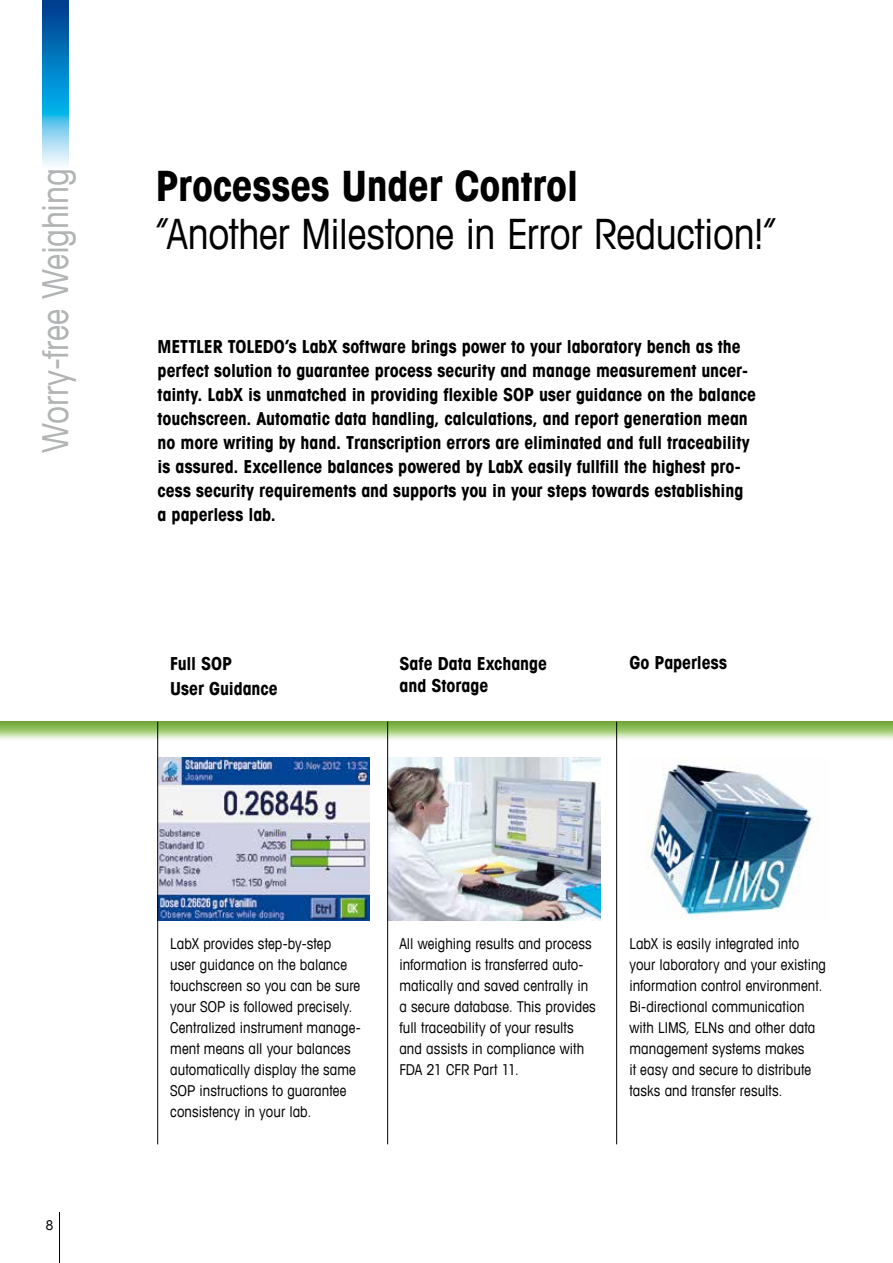
<style>
.page{position:relative;width:893px;height:1263px;background:#fff}
.page>*{position:absolute;margin:0;border:0;box-sizing:border-box;transform-origin:0 0}
.t1{font:condensed 42px "Avant Garde Com";letter-spacing:-.005em;color:#000}
.t2{font:700 condensed 42px "Avant Garde Com";letter-spacing:-.005em;color:#000}
.t3{font:condensed 36px "Avant Garde Com";letter-spacing:-.01em;color:#b1b3b4}
.t4{font:700 condensed 18px/24px "Avant Garde Com";letter-spacing:-.005em;color:#000}
.t5{font:condensed 15px/21px "Avant Garde Com";letter-spacing:.005em;color:#000}
.t6{font:condensed 13.5px "Avant Garde Com";color:#000}
</style>
<div class="page">
<hr style="left:59px;top:1212px;width:1px;height:51px;background:#000">
<img style="left:388px;top:757px;width:212px;height:164px">
<img style="left:158px;top:757px;width:212px;height:164px">
<div style="left:0;top:0;width:893px;height:742px;background:#6ab023;opacity:.5"></div>
<div style="left:0;top:0;width:893px;height:721px;background:#fff"></div>
<hr style="left:387px;top:722px;width:1px;height:422px;background:#000">
<hr style="left:616px;top:722px;width:1px;height:422px;background:#000">
<img style="left:645px;top:759px;width:168px;height:160px">
<img style="left:43px;top:0;width:25px;height:166px">
<hr style="left:157px;top:722px;width:1px;height:422px;background:#000">
<h2 class="t3" style="left:33px;top:453px;width:286px;rotate:-90deg">Worry-free Weighing</h2>
<h1 class="t2" style="left:156px;top:158px;width:424px">Processes Under Control</h1>
<h1 class="t1" style="left:156px;top:207px;width:623px">“Another Milestone in Error Reduction!”</h1>
<p class="t4" style="left:158px;top:334px;width:600px">METTLER TOLEDO’s LabX software brings power to your laboratory bench as the perfect solution to guarantee process security and manage measurement uncer&shy;tainty. LabX is unmatched in providing flexible SOP user guidance on the balance touchscreen. Automatic data handling, calculations, and report generation mean no more writing by hand. Transcription errors are eliminated and full traceability is assured. Excellence balances powered by LabX easily fullfill the highest pro&shy;cess security requirements and supports you in your steps towards establishing a paperless lab.</p>
<p class="t4" style="left:170px;top:650px;width:109px;line-height:25.5px">Full SOP<br>User Guidance</p>
<p class="t4" style="left:629px;top:650px;width:99px">Go Paperless</p>
<p class="t4" style="left:400px;top:652px;width:149px;line-height:22.5px">Safe Data Exchange and Storage</p>
<p class="t6" style="left:46px;top:1217px;width:9px">8</p>
<p class="t5" style="left:170px;top:933px;width:192px">LabX provides step-by-step<br>user guidance on the balance touchscreen so you can be sure your SOP is followed precisely.<br>Centralized instrument manage&shy;ment means all your balances automatically display the same<br>SOP instructions to guarantee consistency in your lab.</p>
<p class="t5" style="left:629px;top:933px;width:198px">LabX is easily integrated into your laboratory and your existing information control environment.<br>Bi-directional communication with LIMS, ELNs and other data management systems makes<br>it easy and secure to distribute tasks and transfer results.</p>
<p class="t5" style="left:399px;top:933px;width:198px">All weighing results and process information is transferred auto&shy;matically and saved centrally in a secure database. This provides full traceability of your results and assists in compliance with<br>FDA 21 CFR Part 11.</p>
</div>
